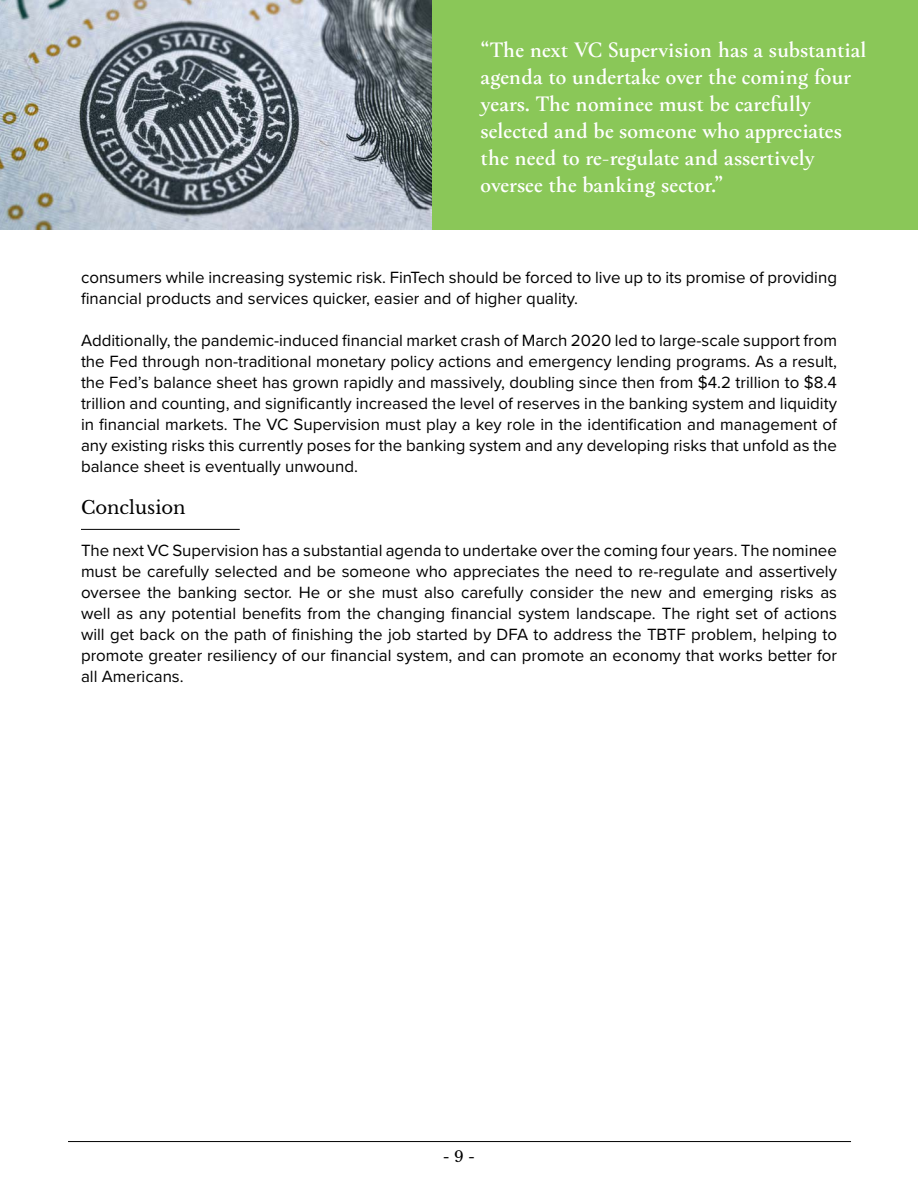
<style>
.page{position:relative;width:918px;height:1188px;background:#fff}
.page>*{position:absolute;margin:0;border:0;box-sizing:border-box;transform-origin:0 0}
.t1{font:600 22.5px/27px "W Hermann";letter-spacing:-.01em;color:#fff}
.t2{font:18px "Libre Baskerville";color:#000}
.t3{font:16.8px/21px "Proxima Nova";color:#000;text-align:justify}
.t4{font:15px "Libre Baskerville";color:#000}
</style>
<div class="page">
<hr style="left:68px;top:1141px;width:783px;height:1px;background:#000">
<div style="left:405px;top:0;width:513px;height:230px;background:#8ac758"></div>
<img style="left:0;top:0;width:432px;height:230px">
<hr style="left:81px;top:529px;width:159px;height:1px;background:#000">
<h1 class="t1" style="left:481px;top:35px;width:388px">“The next VC Supervision has a substantial agenda to undertake over the coming four years. The nominee must be carefully selected and be someone who appreciates the need to re-regulate and assertively oversee the banking sector.”</h1>
<p class="t3" style="left:81px;top:266px;width:758px">consumers while increasing systemic risk. FinTech should be forced to live up to its promise of providing financial products and services quicker, easier and of higher quality.</p>
<p class="t3" style="left:81px;top:329px;width:758px">Additionally, the pandemic-induced financial market crash of March 2020 led to large-scale support from the Fed through non-traditional monetary policy actions and emergency lending programs. As a result, the Fed’s balance sheet has grown rapidly and massively, doubling since then from $4.2 trillion to $8.4 trillion and counting, and significantly increased the level of reserves in the banking system and liquidity in financial markets. The VC Supervision must play a key role in the identification and management of any existing risks this currently poses for the banking system and any developing risks that unfold as the balance sheet is eventually unwound.</p>
<p class="t2" style="left:81px;top:497px;width:106px">Conclusion</p>
<p class="t3" style="left:81px;top:539px;width:758px">The next VC Supervision has a substantial agenda to undertake over the coming four years. The nominee must be carefully selected and be someone who appreciates the need to re-regulate and assertively oversee the banking sector. He or she must also carefully consider the new and emerging risks as well as any potential benefits from the changing financial system landscape. The right set of actions will get back on the path of finishing the job started by DFA to address the TBTF problem, helping to promote greater resiliency of our financial system, and can promote an economy that works better for all Americans.</p>
<p class="t4" style="left:443px;top:1147px;width:34px">- 9 -</p>
</div>
